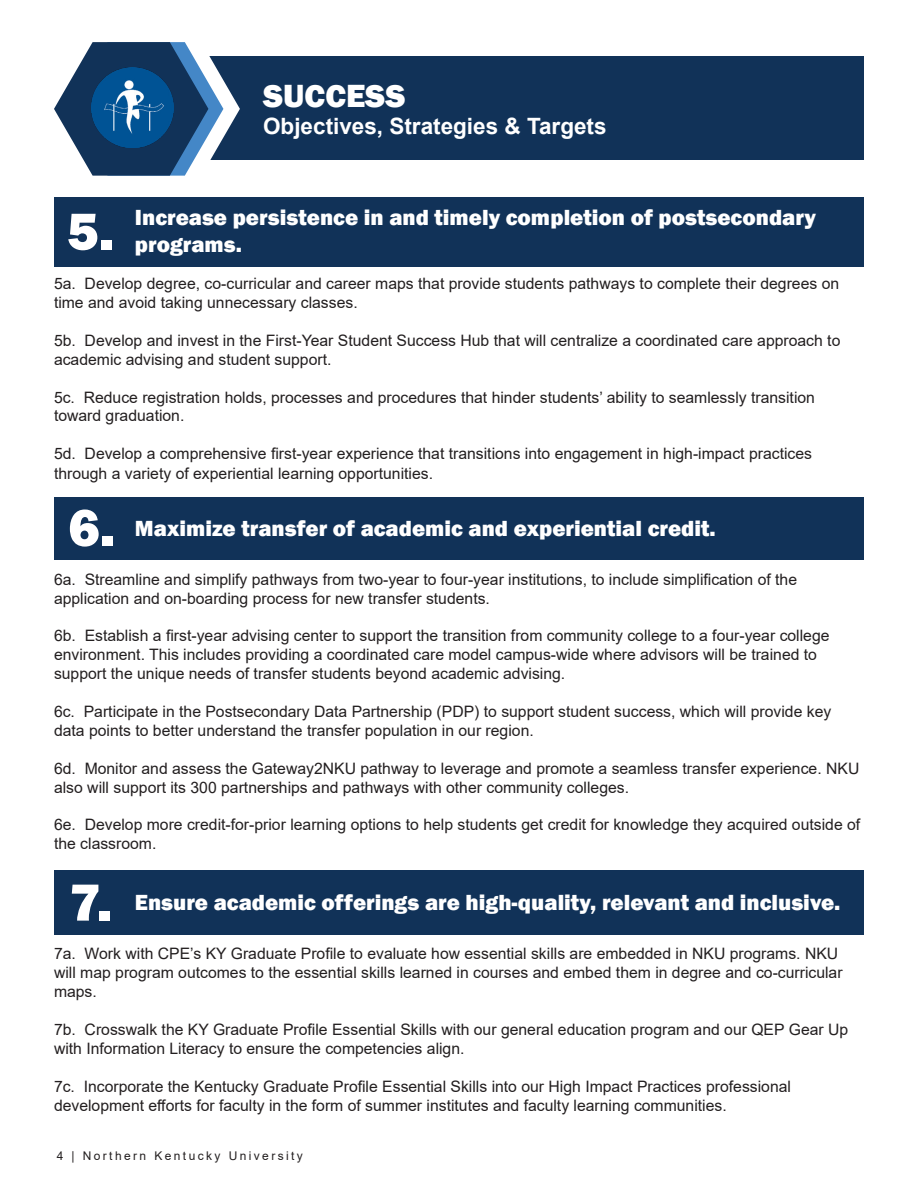
<style>
.page{position:relative;width:918px;height:1188px;background:#fff}
.page>*{position:absolute;margin:0;border:0;box-sizing:border-box;transform-origin:0 0}
.t1{font:800 54px "Franklin Gothic";color:#fff}
.t2{font:800 33px "Franklin Gothic";color:#fff}
.t3{font:800 22.5px "Franklin Gothic";color:#fff}
.t4{font:700 22.5px "Arial";color:#fff}
.t5{font:15.75px/18.9px "Arial";color:#231f20}
.t6{font:12px "Arial";letter-spacing:.2em;color:#231f20}
</style>
<div class="page">
<div style="left:54px;top:198px;width:810px;height:69px;background:#113258"></div>
<div style="left:54px;top:497px;width:810px;height:63px;background:#113258"></div>
<div style="left:54px;top:870px;width:810px;height:65px;background:#113258"></div>
<div style="left:134px;top:56px;width:730px;height:103px;background:#113258"></div>
<svg style="left:54px;top:42px;width:186px;height:134px"></svg>
<img style="left:91px;top:67px;width:83px;height:81px">
<p class="t2" style="left:263px;top:74px;width:144px">SUCCESS</p>
<p class="t4" style="left:263px;top:111px;width:345px">Objectives, Strategies &amp; Targets</p>
<p class="t1" style="left:67px;top:197px;width:48px">5.</p>
<p class="t3" style="left:135px;top:203px;width:683px">Increase persistence in and timely completion of postsecondary</p>
<p class="t3" style="left:135px;top:230px;width:109px">programs.</p>
<p class="t5" style="left:54px;top:274px;width:787px">5a. Develop degree, co-curricular and career maps that provide students pathways to complete their degrees on time and avoid taking unnecessary classes.</p>
<p class="t5" style="left:54px;top:331px;width:788px">5b. Develop and invest in the First-Year Student Success Hub that will centralize a coordinated care approach to academic advising and student support.</p>
<p class="t5" style="left:54px;top:387px;width:763px">5c. Reduce registration holds, processes and procedures that hinder students’ ability to seamlessly transition toward graduation.</p>
<p class="t5" style="left:54px;top:444px;width:760px;line-height:19.8px">5d. Develop a comprehensive first-year experience that transitions into engagement in high-impact practices through a variety of experiential learning opportunities.</p>
<p class="t1" style="left:68px;top:493px;width:48px">6.</p>
<p class="t3" style="left:135px;top:513px;width:582px">Maximize transfer of academic and experiential credit.</p>
<p class="t5" style="left:54px;top:570px;width:745px">6a. Streamline and simplify pathways from two-year to four-year institutions, to include simplification of the application and on-boarding process for new transfer students.</p>
<p class="t5" style="left:54px;top:626px;width:777px">6b. Establish a first-year advising center to support the transition from community college to a four-year college environment. This includes providing a coordinated care model campus-wide where advisors will be trained to support the unique needs of transfer students beyond academic advising.</p>
<p class="t5" style="left:54px;top:702px;width:779px">6c. Participate in the Postsecondary Data Partnership (PDP) to support student success, which will provide key data points to better understand the transfer population in our region.</p>
<p class="t5" style="left:54px;top:759px;width:807px">6d. Monitor and assess the Gateway2NKU pathway to leverage and promote a seamless transfer experience. NKU also will support its 300 partnerships and pathways with other community colleges.</p>
<p class="t5" style="left:54px;top:815px;width:808px">6e. Develop more credit-for-prior learning options to help students get credit for knowledge they acquired outside of the classroom.</p>
<p class="t1" style="left:69px;top:868px;width:44px">7.</p>
<p class="t3" style="left:135px;top:888px;width:707px">Ensure academic offerings are high-quality, relevant and inclusive.</p>
<p class="t5" style="left:54px;top:944px;width:790px">7a. Work with CPE’s KY Graduate Profile to evaluate how essential skills are embedded in NKU programs. NKU will map program outcomes to the essential skills learned in courses and embed them in degree and co-curricular maps.</p>
<p class="t5" style="left:54px;top:1020px;width:796px">7b. Crosswalk the KY Graduate Profile Essential Skills with our general education program and our QEP Gear Up with Information Literacy to ensure the competencies align.</p>
<p class="t5" style="left:54px;top:1077px;width:739px">7c. Incorporate the Kentucky Graduate Profile Essential Skills into our High Impact Practices professional development efforts for faculty in the form of summer institutes and faculty learning communities.</p>
<p class="t6" style="left:57px;top:1147px;width:248px">4 | Northern Kentucky University</p>
</div>
